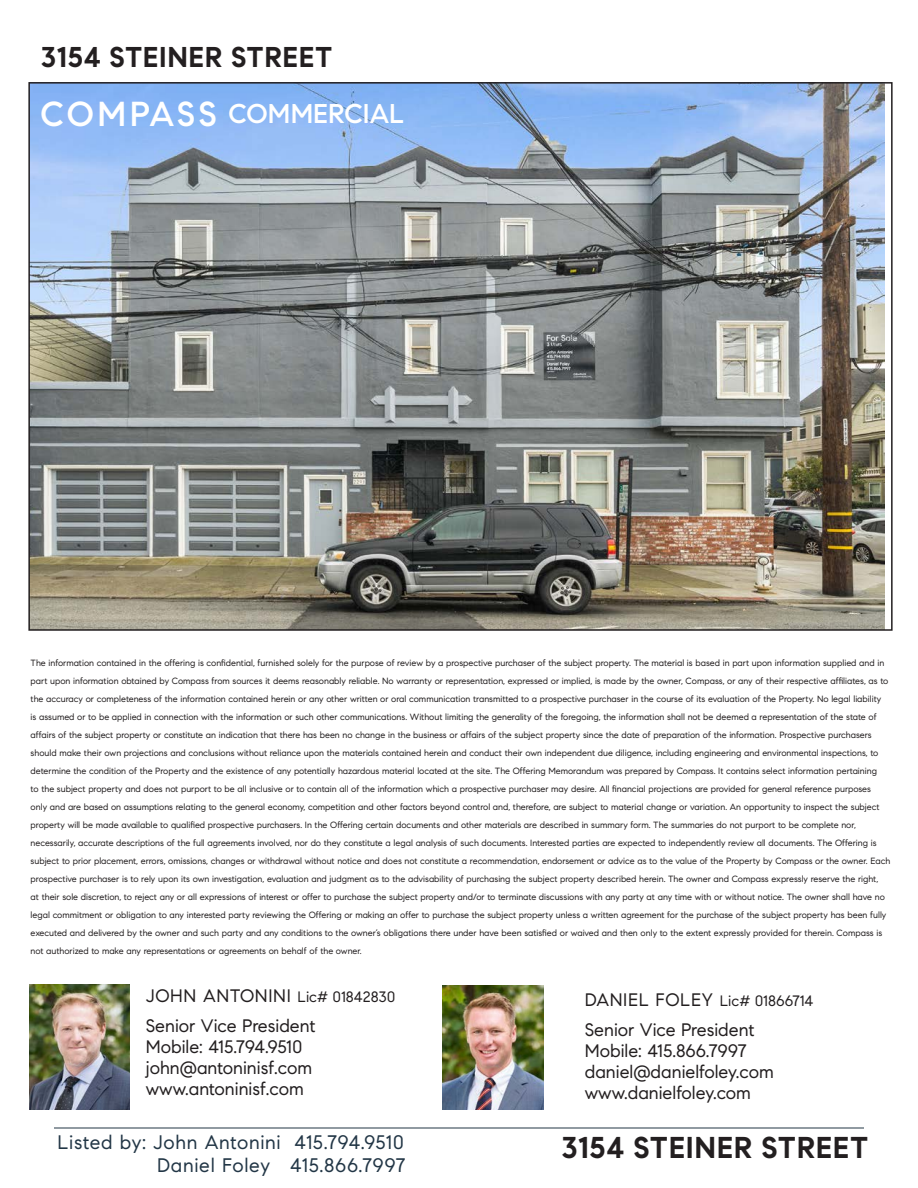
<style>
.page{position:relative;width:918px;height:1188px;background:#fff}
.page>*{position:absolute;margin:0;border:0;box-sizing:border-box;transform-origin:0 0}
.t1{font:500 34.5px "Compass Sans";letter-spacing:.085em;color:#fff}
.t2{font:700 30px "Compass Sans";letter-spacing:.02em;color:#231f20}
.t3{font:700 28.5px "Compass Sans";letter-spacing:.02em;color:#231f20}
.t4{font:500 27px "Compass Sans";color:#fff}
.t5{font:19.5px/23.4px "Compass Sans";letter-spacing:.035em;color:#223646;text-align:right}
.t6{font:18px "Compass Sans";color:#231f20}
.t7{font:18px "Compass Sans";letter-spacing:.035em;color:#231f20}
.t8{font:15px "Compass Sans";color:#231f20}
.Body_Copy_9_12_pt_Re{font:9px/18px "Compass Sans";color:#231f20}
.s1{font-size:15px}
.s2{font-size:18px}
</style>
<div class="page">
<hr style="left:54px;top:1128px;width:810px;height:1px;background:#233645">
<img style="left:29px;top:984px;width:101px;height:126px">
<img style="left:31px;top:85px;width:853px;height:543px">
<img style="left:442px;top:986px;width:101px;height:124px">
<p class="t3" style="left:41px;top:40px;width:294px">3154 STEINER STREET</p>
<p class="t1" style="left:41px;top:93px;width:178px">COMPASS</p>
<p class="t4" style="left:229px;top:97px;width:177px">COMMERCIAL</p>
<p class="Body_Copy_9_12_pt_Re" style="left:31px;top:654px;width:861px">The information contained in the offering is confidential, furnished solely for the purpose of review by a prospective purchaser of the subject property. The material is based in part upon information supplied and in part upon information obtained by Compass from sources it deems reasonably reliable. No warranty or representation, expressed or implied, is made by the owner, Compass, or any of their respective affiliates, as to the accuracy or completeness of the information contained herein or any other written or oral communication transmitted to a prospective purchaser in the course of its evaluation of the Property. No legal liability<br>is assumed or to be applied in connection with the information or such other communications. Without limiting the generality of the foregoing, the information shall not be deemed a representation of the state of affairs of the subject property or constitute an indication that there has been no change in the business or affairs of the subject property since the date of preparation of the information. Prospective purchasers should make their own projections and conclusions without reliance upon the materials contained herein and conduct their own independent due diligence, including engineering and environmental inspections, to determine the condition of the Property and the existence of any potentially hazardous material located at the site. The Offering Memorandum was prepared by Compass. It contains select information pertaining<br>to the subject property and does not purport to be all inclusive or to contain all of the information which a prospective purchaser may desire. All financial projections are provided for general reference purposes<br>only and are based on assumptions relating to the general economy, competition and other factors beyond control and, therefore, are subject to material change or variation. An opportunity to inspect the subject property will be made available to qualified prospective purchasers. In the Offering certain documents and other materials are described in summary form. The summaries do not purport to be complete nor, necessarily, accurate descriptions of the full agreements involved, nor do they constitute a legal analysis of such documents. Interested parties are expected to independently review all documents. The Offering is subject to prior placement, errors, omissions, changes or withdrawal without notice and does not constitute a recommendation, endorsement or advice as to the value of the Property by Compass or the owner. Each prospective purchaser is to rely upon its own investigation, evaluation and judgment as to the advisability of purchasing the subject property described herein. The owner and Compass expressly reserve the right,<br>at their sole discretion, to reject any or all expressions of interest or offer to purchase the subject property and/or to terminate discussions with any party at any time with or without notice. The owner shall have no legal commitment or obligation to any interested party reviewing the Offering or making an offer to purchase the subject property unless a written agreement for the purchase of the subject property has been fully executed and delivered by the owner and such party and any conditions to the owner’s obligations there under have been satisfied or waived and then only to the extent expressly provided for therein. Compass is not authorized to make any representations or agreements on behalf of the owner.</p>
<p class="t7" style="left:146px;top:985px;width:251px">JOHN ANTONINI <span class="s1">Lic# 01842830</span></p>
<p class="t6" style="left:146px;top:1015px;width:171px">Senior Vice President</p>
<p class="t6" style="left:146px;top:1036px;width:158px">Mobile: 415.794.9510</p>
<p class="t6" style="left:146px;top:1057px;width:168px">john@antoninisf.com</p>
<p class="t6" style="left:146px;top:1078px;width:160px">www.antoninisf.com</p>
<p class="t8" style="left:585px;top:992px;width:230px"><span class="s2">DANIEL FOLEY</span> Lic# 01866714</p>
<p class="t6" style="left:585px;top:1019px;width:171px">Senior Vice President</p>
<p class="t6" style="left:585px;top:1040px;width:163px">Mobile: 415.866.7997</p>
<p class="t6" style="left:585px;top:1061px;width:191px">daniel@danielfoley.com</p>
<p class="t6" style="left:585px;top:1082px;width:168px">www.danielfoley.com</p>
<h3 class="t5" style="left:58px;top:1130px;width:349px">Listed by: John Antonini 415.794.9510<br>Daniel Foley 415.866.7997</h3>
<h2 class="t2" style="left:561px;top:1129px;width:309px">3154 STEINER STREET</h2>
</div>
